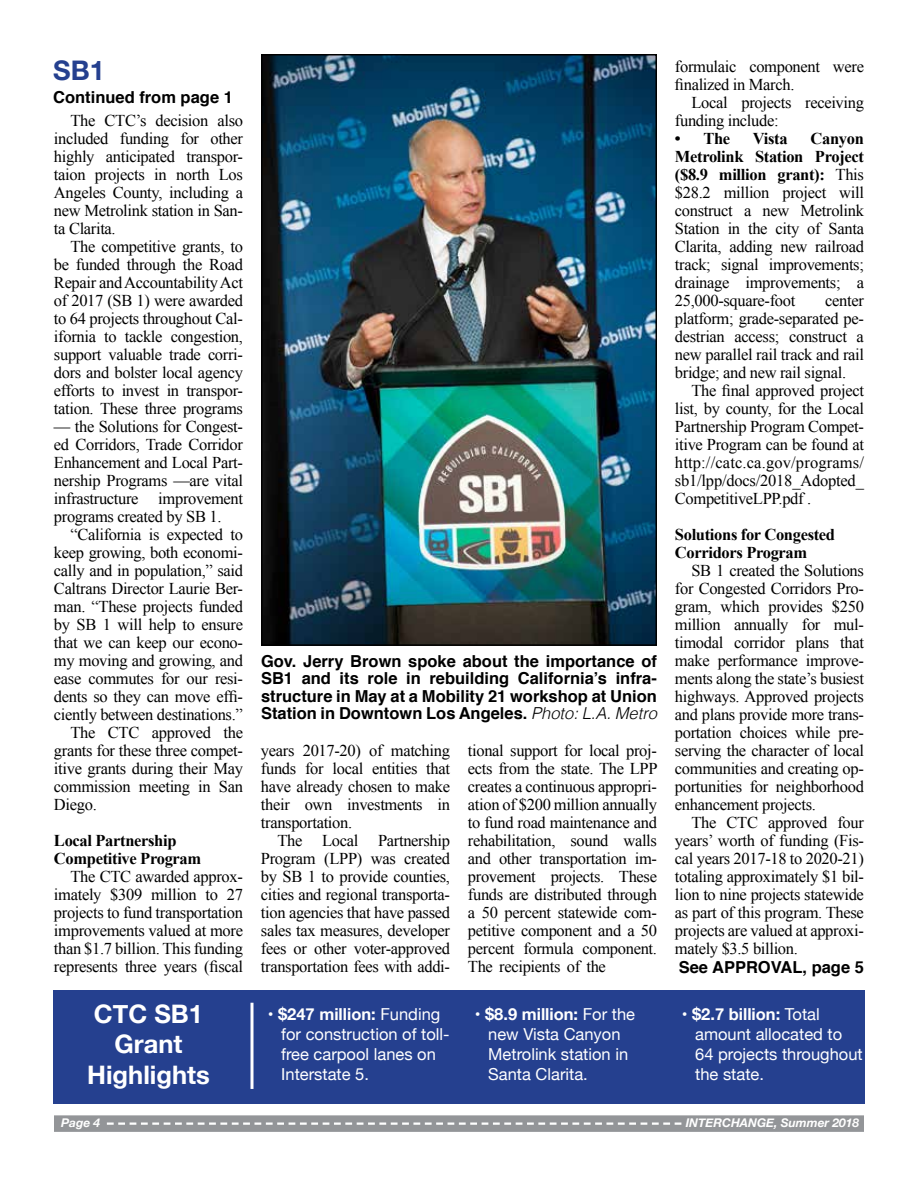
<style>
.page{position:relative;width:918px;height:1188px;background:#fff}
.page>*{position:absolute;margin:0;border:0;box-sizing:border-box;transform-origin:0 0}
.t1{font:700 27px "Helvetica Neue";color:#25408f}
.t2{font:700 25.5px/30.6px "Helvetica Neue";color:#fff;text-align:center}
.t3{font:16.5px/18px "Times New Roman";letter-spacing:-.02em;color:#000;text-align:justify}
.t4{font:700 16.5px/17.2px "Helvetica";color:#000;text-align:justify}
.t5{font:16.5px/19.8px "Helvetica Neue";color:#fff}
.t6{font:700 16.5px/18px "Times New Roman";letter-spacing:-.02em;color:#000}
.t7{font:italic 700 12px "Helvetica Neue";color:#fff}
.s1{font-weight:300;font-style:italic}
.s2{font-weight:700}
</style>
<div class="page">
<div style="left:53px;top:990px;width:812px;height:114px;background:#25408f"></div>
<div style="left:54px;top:1115px;width:810px;height:17px;background:#939598"></div>
<svg style="left:107px;top:1123px;width:574px;height:2px"></svg>
<svg style="left:250px;top:1003px;width:4px;height:86px"></svg>
<img style="left:264px;top:57px;width:390px;height:586px">
<div style="left:261px;top:54px;width:396px;height:592px;border:2px solid #000"></div>
<h1 class="t1" style="left:53px;top:50px;width:53px">SB1</h1>
<p class="t4" style="left:53px;top:89px;width:181px">Continued from page 1</p>
<p class="t3" style="left:54px;top:111px;width:191px;text-indent:16px">The CTC’s decision also included funding for other highly anticipated transpor&shy;taion projects in north Los Angeles County, including a new Metrolink station in San&shy;ta Clarita.</p>
<p class="t3" style="left:54px;top:237px;width:191px;text-indent:16px">The competitive grants, to be funded through the Road Repair and Accountability Act of 2017 (SB 1) were awarded to 64 projects throughout Cal&shy;ifornia to tackle congestion, support valuable trade corri&shy;dors and bolster local agency efforts to invest in transpor&shy;tation. These three programs</p>
<p class="t3" style="left:54px;top:417px;width:191px">— the Solutions for Congest&shy;ed Corridors, Trade Corridor Enhancement and Local Part&shy;nership Programs —are vital infrastructure improvement programs created by SB 1.</p>
<p class="t3" style="left:70px;top:525px;width:174px">“California is expected to</p>
<p class="t3" style="left:54px;top:543px;width:191px">keep growing, both economi-</p>
<p class="t3" style="left:54px;top:561px;width:191px">cally and in population,” said</p>
<p class="t3" style="left:54px;top:579px;width:191px">Caltrans Director Laurie Ber-</p>
<p class="t3" style="left:54px;top:597px;width:191px">man. “These projects funded</p>
<p class="t3" style="left:54px;top:615px;width:191px">by SB 1 will help to ensure</p>
<p class="t3" style="left:54px;top:633px;width:191px">that we can keep our econo-</p>
<p class="t3" style="left:54px;top:651px;width:191px">my moving and growing, and</p>
<p class="t3" style="left:54px;top:669px;width:191px">ease commutes for our resi-</p>
<p class="t3" style="left:54px;top:687px;width:191px">dents so they can move effi-</p>
<p class="t3" style="left:54px;top:705px;width:190px">ciently between destinations.”</p>
<p class="t3" style="left:70px;top:723px;width:174px">The CTC approved the</p>
<p class="t3" style="left:54px;top:741px;width:191px">grants for these three compet-</p>
<p class="t3" style="left:54px;top:759px;width:191px">itive grants during their May</p>
<p class="t3" style="left:54px;top:777px;width:191px">commission meeting in San</p>
<p class="t3" style="left:54px;top:795px;width:44px">Diego.</p>
<p class="t6" style="left:54px;top:831px;width:149px">Local Partnership<br>Competitive Program</p>
<p class="t3" style="left:54px;top:867px;width:191px;text-indent:16px">The CTC awarded approx&shy;imately $309 million to 27 projects to fund transportation improvements valued at more than $1.7 billion. This funding represents three years (fiscal</p>
<p class="t4" style="left:261px;top:653px;width:398px">Gov. Jerry Brown spoke about the importance of SB1 and its role in rebuilding California’s infra&shy;structure in May at a Mobility 21 workshop at Union Station in Downtown Los Angeles. <span class="s1">Photo: L.A. Metro</span></p>
<p class="t3" style="left:261px;top:741px;width:191px">years 2017-20) of matching funds for local entities that have already chosen to make their own investments in transportation.</p>
<p class="t3" style="left:261px;top:831px;width:191px;text-indent:16px">The Local Partnership Program (LPP) was created by SB 1 to provide counties, cities and regional transporta&shy;tion agencies that have passed sales tax measures, developer fees or other voter-approved transportation fees with addi-</p>
<p class="t3" style="left:468px;top:741px;width:191px">tional support for local proj&shy;ects from the state. The LPP creates a continuous appropri&shy;ation of $200 million annually to fund road maintenance and rehabilitation, sound walls and other transportation im&shy;provement projects. These funds are distributed through a 50 percent statewide com&shy;petitive component and a 50 percent formula component.<br>The recipients of the</p>
<p class="t3" style="left:675px;top:57px;width:191px">formulaic component were finalized in March.</p>
<p class="t3" style="left:675px;top:93px;width:191px;text-indent:16px">Local projects receiving funding include:</p>
<p class="t6" style="left:675px;top:129px;width:57px">• The</p>
<p class="t6" style="left:753px;top:129px;width:36px">Vista</p>
<p class="t3" style="left:675px;top:129px;width:191px;text-indent:136px"><span class="s2">Canyon Metrolink Station Project ($8.9 million grant):</span> This $28.2 million project will construct a new Metrolink Station in the city of Santa Clarita, adding new railroad track; signal improvements; drainage improvements; a 25,000-square-foot</p>
<p class="t3" style="left:675px;top:291px;width:191px;text-indent:150px">center platform; grade-separated pe&shy;destrian access; construct a new parallel rail track and rail bridge; and new rail signal.</p>
<p class="t3" style="left:675px;top:381px;width:191px;text-indent:16px">The final approved project list, by county, for the Local Partnership Program Compet&shy;itive Program can be found at http://catc.ca.gov/programs/ sb1/lpp/docs/2018_Adopted_ CompetitiveLPP.pdf .</p>
<p class="t6" style="left:675px;top:525px;width:162px">Solutions for Congested<br>Corridors Program</p>
<p class="t3" style="left:675px;top:561px;width:191px;text-indent:16px">SB 1 created the Solutions for Congested Corridors Pro&shy;gram, which provides $250 million annually for mul&shy;timodal corridor plans that make performance improve&shy;ments along the state’s busiest highways. Approved projects and plans provide more trans&shy;portation choices while pre&shy;serving the character of local communities and creating op&shy;portunities for neighborhood enhancement projects.</p>
<p class="t3" style="left:675px;top:813px;width:191px;text-indent:16px">The CTC approved four years’ worth of funding (Fis&shy;cal years 2017-18 to 2020-21) totaling approximately $1 bil&shy;lion to nine projects statewide as part of this program. These projects are valued at approxi&shy;mately $3.5 billion.</p>
<p class="t4" style="left:679px;top:959px;width:187px">See APPROVAL, page 5</p>
<h2 class="t2" style="left:87px;top:999px;width:124px">CTC SB1<br>Grant<br>Highlights</h2>
<p class="t5" style="left:281px;top:1005px;width:170px;text-indent:-13px"><span class="s2">• $247 million:</span> Funding for construction of toll&shy;free carpool lanes on<br>Interstate 5.</p>
<p class="t5" style="left:488px;top:1005px;width:148px;text-indent:-13px"><span class="s2">• $8.9 million:</span> For the new Vista Canyon<br>Metrolink station in<br>Santa Clarita.</p>
<p class="t5" style="left:695px;top:1005px;width:169px;text-indent:-13px"><span class="s2">• $2.7 billion:</span> Total amount allocated to<br>64 projects throughout the state.</p>
<p class="t7" style="left:61px;top:1113px;width:41px">Page 4</p>
<p class="t7" style="left:686px;top:1113px;width:175px">INTERCHANGE, Summer 2018</p>
</div>
